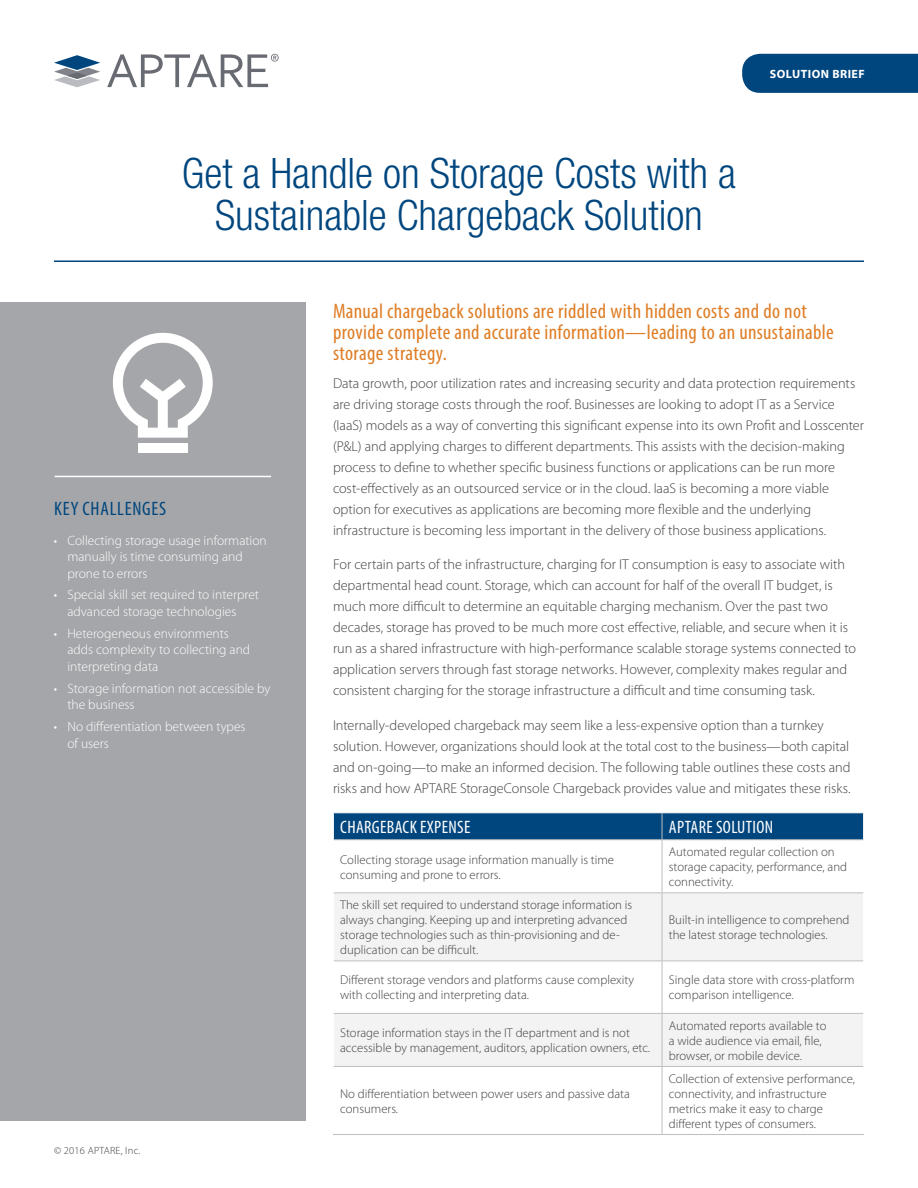
<style>
.page{position:relative;width:918px;height:1188px;background:#fff}
.page>*{position:absolute;margin:0;border:0;box-sizing:border-box;transform-origin:0 0}
.t1{font:300 condensed 42px/42px "Helvetica Neue LT Std";color:#00467e;text-align:center}
.t2{font:condensed 21px/21px "Myriad Pro";letter-spacing:.015em;color:#df7d25}
.t3{font:condensed 19.5px "Myriad Pro";letter-spacing:.04em;color:#00467e}
.t4{font:condensed 18px "Myriad Pro";letter-spacing:.02em;color:#fff}
.t5{font:300 14.25px/21px "Myriad Pro";color:#414042}
.t6{font:300 13.5px/16.5px "Myriad Pro";color:#fff}
.t7{font:300 12.75px/15px "Myriad Pro";color:#414042}
.t8{font:700 12px "Myriad Pro";letter-spacing:.04em;color:#fff}
.t9{font:300 10.5px "Myriad Pro";letter-spacing:.02em;color:#414042}
</style>
<div class="page">
<svg style="left:54px;top:55px;width:46px;height:32px"></svg>
<svg style="left:107px;top:54px;width:172px;height:33px"></svg>
<div style="left:742px;top:54px;width:176px;height:39px;background:#00467e"></div>
<hr style="left:54px;top:260px;width:810px;height:2px;background:#00467e">
<div style="left:0;top:302px;width:306px;height:819px;background:#a5a6a9"></div>
<svg style="left:113px;top:333px;width:100px;height:105px"></svg>
<div style="left:138px;top:443px;width:50px;height:10px;background:#fff"></div>
<hr style="left:55px;top:476px;width:216px;height:1px;background:#fff">
<svg style="left:334px;top:893px;width:529px;height:173px;fill:#f3f3f4"></svg>
<div style="left:333px;top:813px;width:531px;height:27px;background:#00467e"></div>
<hr style="left:334px;top:839px;width:328px;height:1px;background:#bcbec0">
<hr style="left:662px;top:839px;width:201px;height:1px;background:#bcbec0">
<hr style="left:662px;top:840px;width:1px;height:52px;background:#bcbec0">
<hr style="left:334px;top:892px;width:328px;height:1px;background:#bcbec0">
<hr style="left:662px;top:892px;width:201px;height:1px;background:#bcbec0">
<hr style="left:662px;top:893px;width:1px;height:68px;background:#bcbec0">
<hr style="left:334px;top:961px;width:328px;height:1px;background:#bcbec0">
<hr style="left:662px;top:961px;width:201px;height:1px;background:#bcbec0">
<hr style="left:662px;top:961px;width:1px;height:52px;background:#bcbec0">
<hr style="left:334px;top:1013px;width:328px;height:1px;background:#bcbec0">
<hr style="left:662px;top:1013px;width:201px;height:1px;background:#bcbec0">
<hr style="left:662px;top:1014px;width:1px;height:52px;background:#bcbec0">
<hr style="left:334px;top:1066px;width:328px;height:1px;background:#bcbec0">
<hr style="left:662px;top:1066px;width:201px;height:1px;background:#bcbec0">
<hr style="left:662px;top:1067px;width:1px;height:67px;background:#bcbec0">
<hr style="left:333px;top:1134px;width:329px;height:1px;background:#bcbec0">
<hr style="left:662px;top:1134px;width:202px;height:1px;background:#bcbec0">
<h1 class="t1" style="left:182px;top:152px;width:556px">Get a Handle on Storage Costs with a<br>Sustainable Chargeback Solution</h1>
<p class="t8" style="left:770px;top:66px;width:96px">SOLUTION BRIEF</p>
<h3 class="t3" style="left:54px;top:496px;width:114px">KEY CHALLENGES</h3>
<p class="t6" style="left:67px;top:532px;width:201px;text-indent:-14px">• Collecting storage usage information manually is time consuming and prone to errors</p>
<p class="t6" style="left:67px;top:587px;width:193px;text-indent:-14px">• Special skill set required to interpret advanced storage technologies</p>
<p class="t6" style="left:67px;top:625px;width:184px;text-indent:-14px">• Heterogeneous environments adds complexity to collecting and interpreting data</p>
<p class="t6" style="left:67px;top:680px;width:204px;text-indent:-14px">• Storage information not accessible by the business</p>
<p class="t6" style="left:67px;top:719px;width:180px;text-indent:-14px">• No differentiation between types of users</p>
<p class="t9" style="left:54px;top:1144px;width:88px">© 2016 APTARE, Inc.</p>
<h2 class="t2" style="left:333px;top:300px;width:502px">Manual chargeback solutions are riddled with hidden costs and do not provide complete and accurate information—leading to an unsustainable storage strategy.</h2>
<p class="t5" style="left:333px;top:373px;width:532px">Data growth, poor utilization rates and increasing security and data protection requirements are driving storage costs through the roof. Businesses are looking to adopt IT as a Service (IaaS) models as a way of converting this significant expense into its own Profit and Losscenter (P&amp;L) and applying charges to different departments. This assists with the decision-making process to define to whether specific business functions or applications can be run more cost-effectively as an outsourced service or in the cloud. IaaS is becoming a more viable option for executives as applications are becoming more flexible and the underlying infrastructure is becoming less important in the delivery of those business applications.</p>
<p class="t5" style="left:333px;top:554px;width:525px">For certain parts of the infrastructure, charging for IT consumption is easy to associate with departmental head count. Storage, which can account for half of the overall IT budget, is much more difficult to determine an equitable charging mechanism. Over the past two decades, storage has proved to be much more cost effective, reliable, and secure when it is run as a shared infrastructure with high-performance scalable storage systems connected to application servers through fast storage networks. However, complexity makes regular and consistent charging for the storage infrastructure a difficult and time consuming task.</p>
<p class="t5" style="left:333px;top:715px;width:519px">Internally-developed chargeback may seem like a less-expensive option than a turnkey solution. However, organizations should look at the total cost to the business—both capital and on-going—to make an informed decision. The following table outlines these costs and risks and how APTARE StorageConsole Chargeback provides value and mitigates these risks.</p>
<p class="t4" style="left:340px;top:816px;width:132px">CHARGEBACK EXPENSE</p>
<p class="t4" style="left:669px;top:816px;width:106px">APTARE SOLUTION</p>
<p class="t7" style="left:340px;top:852px;width:276px">Collecting storage usage information manually is time consuming and prone to errors.</p>
<p class="t7" style="left:669px;top:845px;width:180px">Automated regular collection on storage capacity, performance, and connectivity.</p>
<p class="t7" style="left:340px;top:898px;width:294px">The skill set required to understand storage information is always changing. Keeping up and interpreting advanced storage technologies such as thin-provisioning and de&shy;duplication can be difficult.</p>
<p class="t7" style="left:669px;top:913px;width:182px">Built-in intelligence to comprehend the latest storage technologies.</p>
<p class="t7" style="left:340px;top:973px;width:295px">Different storage vendors and platforms cause complexity with collecting and interpreting data.</p>
<p class="t7" style="left:669px;top:973px;width:187px">Single data store with cross-platform comparison intelligence.</p>
<p class="t7" style="left:340px;top:1026px;width:312px">Storage information stays in the IT department and is not accessible by management, auditors, application owners, etc.</p>
<p class="t7" style="left:669px;top:1018px;width:159px">Automated reports available to a wide audience via email, file, browser, or mobile device.</p>
<p class="t7" style="left:340px;top:1086px;width:291px">No differentiation between power users and passive data consumers.</p>
<p class="t7" style="left:669px;top:1071px;width:188px">Collection of extensive performance, connectivity, and infrastructure metrics make it easy to charge different types of consumers.</p>
</div>
